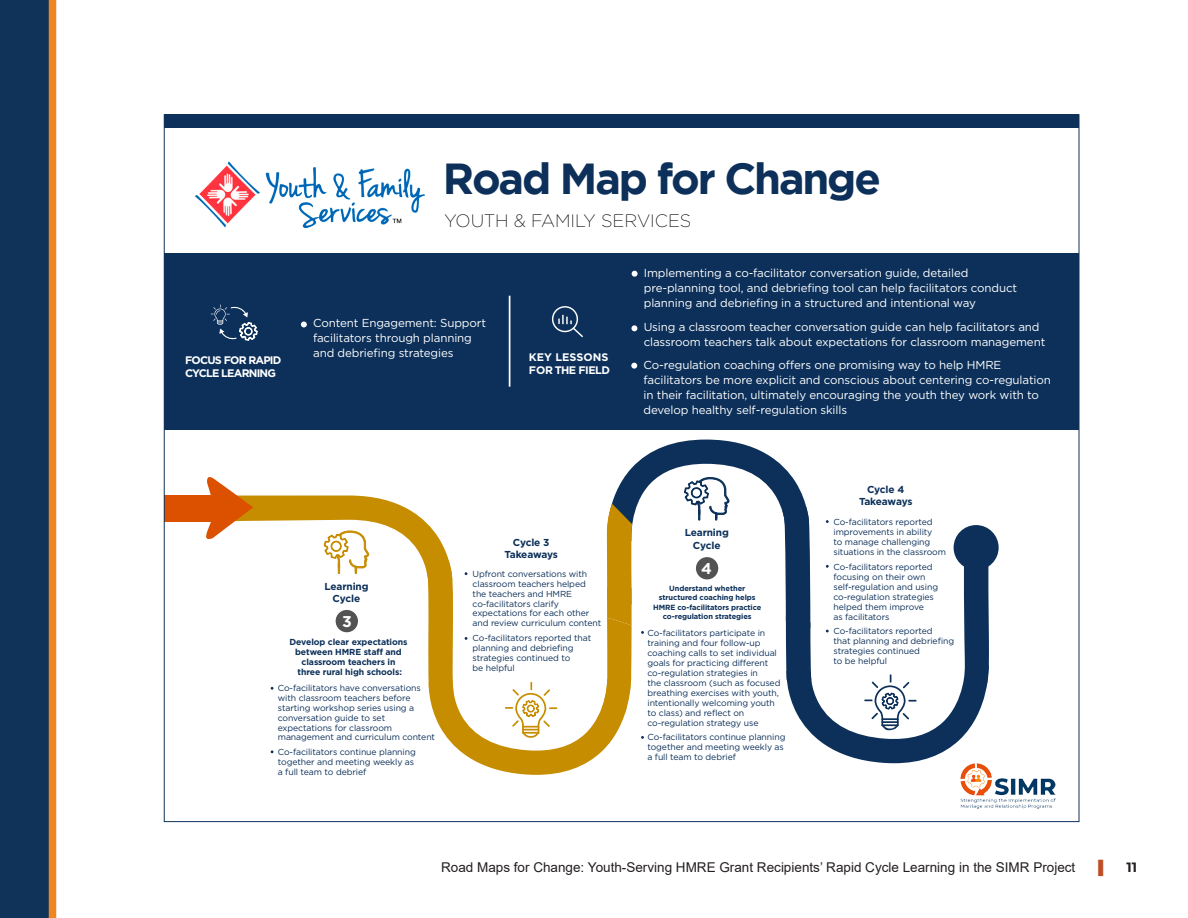
<style>
.page{position:relative;width:1188px;height:918px;background:#fff}
.page>*{position:absolute;margin:0;border:0;box-sizing:border-box;transform-origin:0 0}
.t1{font:700 43.35px "Gotham";letter-spacing:-.05em;color:#0c3059}
.t2{font:200 18px "Gotham";color:#010101}
.t3{font:700 15.6px "Gotham";color:#fff}
.t4{font:13.5px "Arial";color:#231f20}
.t5{font:700 13.5px "Montserrat";color:#231f20}
.t6{font:13.5px "Arial";color:#bd4e26}
.t7{font:11.55px/15px "Gotham";letter-spacing:-.01em;color:#fff}
.t8{font:700 10.95px/13.2px "Gotham";letter-spacing:-.07em;color:#fff}
.t9{font:700 10.95px/13.2px "Gotham";letter-spacing:-.05em;color:#fff}
.t10{font:700 10.05px/12.5px "Gotham";letter-spacing:-.03em;color:#0c3059;text-align:center}
.t11{font:700 10.05px/12.5px "Gotham";letter-spacing:-.01em;color:#0c3059;text-align:center}
.t12{font:8.7px/9.9px "Gotham";letter-spacing:-.01em;color:#0c3059}
.t13{font:700 8.7px/9.9px "Gotham";letter-spacing:-.01em;color:#0c3059;text-align:center}
.t14{font:700 7.5px/9.1px "Gotham";letter-spacing:-.01em;color:#0c3059;text-align:center}
</style>
<div class="page">
<div style="left:0;top:0;width:52px;height:918px;background:#0f3359"></div>
<div style="left:49px;top:0;width:7px;height:918px;background:#ed8521"></div>
<div style="left:164px;top:253px;width:915px;height:176px;background:#0c3059"></div>
<svg style="left:301px;top:322px;width:6px;height:5px"></svg>
<svg style="left:632px;top:271px;width:6px;height:6px"></svg>
<svg style="left:631px;top:325px;width:6px;height:6px"></svg>
<svg style="left:631px;top:363px;width:6px;height:6px"></svg>
<div style="left:164px;top:115px;width:915px;height:13px;background:#0c3059"></div>
<img style="left:960px;top:770px;width:96px;height:39px">
<div style="left:954px;top:525px;width:45px;height:45px;background:#0c3059;border-radius:50%"></div>
<div style="left:164px;top:496px;width:59px;height:26px;background:#db5100"></div>
<img style="left:195px;top:162px;width:230px;height:65px">
<svg style="left:179px;top:440px;width:810px;height:335px"></svg>
<hr style="left:509px;top:296px;width:1px;height:91px;background:#fff">
<div style="left:552px;top:306px;width:26px;height:26px;border:1px solid #fff;border-radius:50%"></div>
<svg style="left:558px;top:315px;width:25px;height:23px"></svg>
<svg style="left:211px;top:305px;width:47px;height:36px"></svg>
<p class="t8" style="left:185px;top:354px;width:98px">FOCUS FOR RAPID<br>CYCLE LEARNING</p>
<h2 class="t1" style="left:443px;top:153px;width:440px">Road Map for Change</h2>
<h2 class="t2" style="left:444px;top:209px;width:249px">YOUTH &amp; FAMILY SERVICES</h2>
<p class="t7" style="left:313px;top:316px;width:174px">Content Engagement: Support facilitators through planning and debriefng strategies</p>
<p class="t9" style="left:529px;top:351px;width:83px">KEY LESSONS<br>FOR THE FIELD</p>
<p class="t7" style="left:644px;top:265px;width:375px">Implementing a co-facilitator conversation guide, detailed pre-planning tool, and debriefng tool can help facilitators conduct planning and debriefng in a structured and intentional way</p>
<p class="t7" style="left:644px;top:319px;width:403px">Using a classroom teacher conversation guide can help facilitators and classroom teachers talk about expectations for classroom management</p>
<p class="t7" style="left:644px;top:357px;width:409px">Co-regulation coaching o ers one promising way to help HMRE facilitators be more explicit and conscious about centering co-regulation in their facilitation, ultimately encouraging the youth they work with to develop healthy self-regulation skills</p>
<h3 class="t11" style="left:324px;top:580px;width:46px">Learning<br>Cycle</h3>
<h3 class="t3" style="left:342px;top:611px;width:11px">3</h3>
<p class="t13" style="left:289px;top:637px;width:120px">Develop clear expectations between HMRE sta’ and classroom teachers in three rural high schools:</p>
<p class="t12" style="left:278px;top:683px;width:159px">Co-facilitators have conversations with classroom teachers before starting workshop series using a conversation guide to set expectations for classroom management and curriculum content</p>
<p class="t12" style="left:278px;top:747px;width:139px">Co-facilitators continue planning together and meeting weekly as a full team to debrief</p>
<p class="t10" style="left:504px;top:536px;width:55px">Cycle 3<br>Takeaways</p>
<p class="t12" style="left:473px;top:569px;width:130px">Upfront conversations with classroom teachers helped the teachers and HMRE co-facilitators clarify expectations for each other and review curriculum content</p>
<p class="t12" style="left:473px;top:633px;width:120px">Co-facilitators reported that planning and debriefng strategies continued to<br>be helpful</p>
<h3 class="t11" style="left:685px;top:526px;width:46px">Learning<br>Cycle</h3>
<h3 class="t3" style="left:701px;top:558px;width:12px">4</h3>
<p class="t14" style="left:653px;top:584px;width:110px">Understand whether structured coaching helps<br>HMRE co-facilitators practice co-regulation strategies</p>
<p class="t12" style="left:647px;top:628px;width:135px">Co-facilitators participate in training and four follow-up coaching calls to set individual goals for practicing di erent co-regulation strategies in<br>the classroom (such as focused breathing exercises with youth, intentionally welcoming youth to class) and refect on co-regulation strategy use</p>
<p class="t12" style="left:647px;top:732px;width:139px">Co-facilitators continue planning together and meeting weekly as a full team to debrief</p>
<p class="t10" style="left:859px;top:483px;width:55px">Cycle 4<br>Takeaways</p>
<p class="t12" style="left:834px;top:517px;width:114px">Co-facilitators reported improvements in ability<br>to manage challenging situations in the classroom</p>
<p class="t12" style="left:834px;top:562px;width:106px">Co-facilitators reported focusing on their own self-regulation and using co-regulation strategies helped them improve<br>as facilitators</p>
<p class="t12" style="left:834px;top:626px;width:122px">Co-facilitators reported<br>that planning and debriefng strategies continued<br>to be helpful</p>
<h3 class="t4" style="left:441px;top:858px;width:636px">Road Maps for Change: Youth-Serving HMRE Grant Recipients’ Rapid Cycle Learning in the SIMR Project</h3>
<h3 class="t6" style="left:1098px;top:858px;width:11px">▌</h3>
<h3 class="t5" style="left:1127px;top:858px;width:12px">11</h3>
</div>
